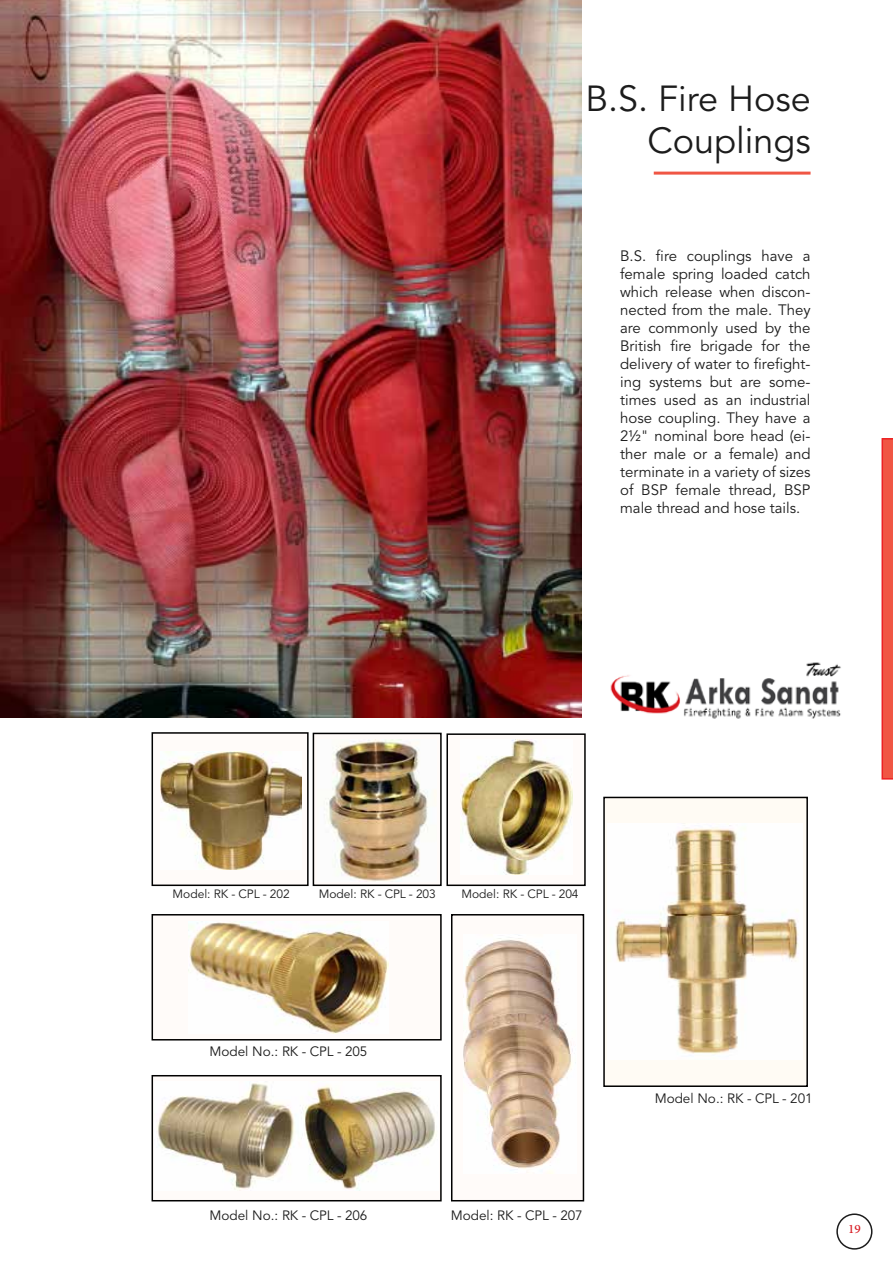
<style>
.page{position:relative;width:893px;height:1263px;background:#fff}
.page>*{position:absolute;margin:0;border:0;box-sizing:border-box;transform-origin:0 0}
.t1{font:36px/42px "Avenir LT Std";color:#1c1c1c;text-align:right}
.t2{font:18px "Adobe Arabic";color:#d71920}
.t3{font:15px/18px "Avenir LT Std";color:#1c1c1c;text-align:justify}
.t4{font:13.5px "Avenir LT Std";letter-spacing:-.01em;color:#1c1c1c}
.t5{font:12px "Avenir LT Std";letter-spacing:-.01em;color:#1c1c1c}
</style>
<div class="page">
<svg style="left:881px;top:438px;width:12px;height:341px;background:#f05648"></svg>
<div style="left:446px;top:733px;width:140px;height:153px;background:#fffbf9;border:2px solid #000"></div>
<div style="left:603px;top:797px;width:205px;height:290px;background:#fffbf4;border:2px solid #000"></div>
<div style="left:152px;top:1075px;width:290px;height:126px;background:#fffbf9;border:2px solid #000"></div>
<div style="left:152px;top:914px;width:290px;height:126px;background:#fffbf9;border:2px solid #000"></div>
<div style="left:152px;top:732px;width:157px;height:154px;background:#fffbf9;border:2px solid #000"></div>
<div style="left:313px;top:733px;width:129px;height:153px;background:#fffbf9;border:2px solid #000"></div>
<div style="left:451px;top:914px;width:133px;height:287px;background:#fffbf9;border:2px solid #000"></div>
<img style="left:326px;top:739px;width:102px;height:143px">
<img style="left:190px;top:922px;width:199px;height:111px">
<img style="left:460px;top:739px;width:113px;height:136px">
<img style="left:160px;top:751px;width:141px;height:118px">
<img style="left:463px;top:935px;width:113px;height:236px">
<img style="left:157px;top:1083px;width:278px;height:108px">
<img style="left:608px;top:824px;width:191px;height:235px">
<hr style="left:654px;top:172px;width:156px;height:3px;background:#f05644">
<img style="left:0;top:0;width:581px;height:718px">
<img style="left:610px;top:662px;width:231px;height:57px">
<div style="left:836px;top:1213px;width:36px;height:36px;border:2px solid #1c1c1c;border-radius:50%"></div>
<h1 class="t1" style="left:585px;top:79px;width:227px">B.S. Fire Hose<br>Couplings</h1>
<p class="t3" style="left:620px;top:248px;width:192px">B.S. fire couplings have a female spring loaded catch which release when discon&shy;nected from the male. They are commonly used by the British fire brigade for the delivery of water to firefight&shy;ing systems but are some&shy;times used as an industrial hose coupling. They have a 2½" nominal bore head (ei&shy;ther male or a female) and terminate in a variety of sizes of BSP female thread, BSP male thread and hose tails.</p>
<p class="t5" style="left:173px;top:887px;width:119px">Model: RK - CPL - 202</p>
<p class="t5" style="left:319px;top:887px;width:119px">Model: RK - CPL - 203</p>
<p class="t5" style="left:461px;top:887px;width:119px">Model: RK - CPL - 204</p>
<p class="t4" style="left:209px;top:1044px;width:159px">Model No.: RK - CPL - 205</p>
<p class="t4" style="left:209px;top:1207px;width:159px">Model No.: RK - CPL - 206</p>
<p class="t4" style="left:451px;top:1207px;width:133px">Model: RK - CPL - 207</p>
<p class="t4" style="left:655px;top:1091px;width:159px">Model No.: RK - CPL - 201</p>
<p class="t2" style="left:848px;top:1216px;width:14px">19</p>
</div>
